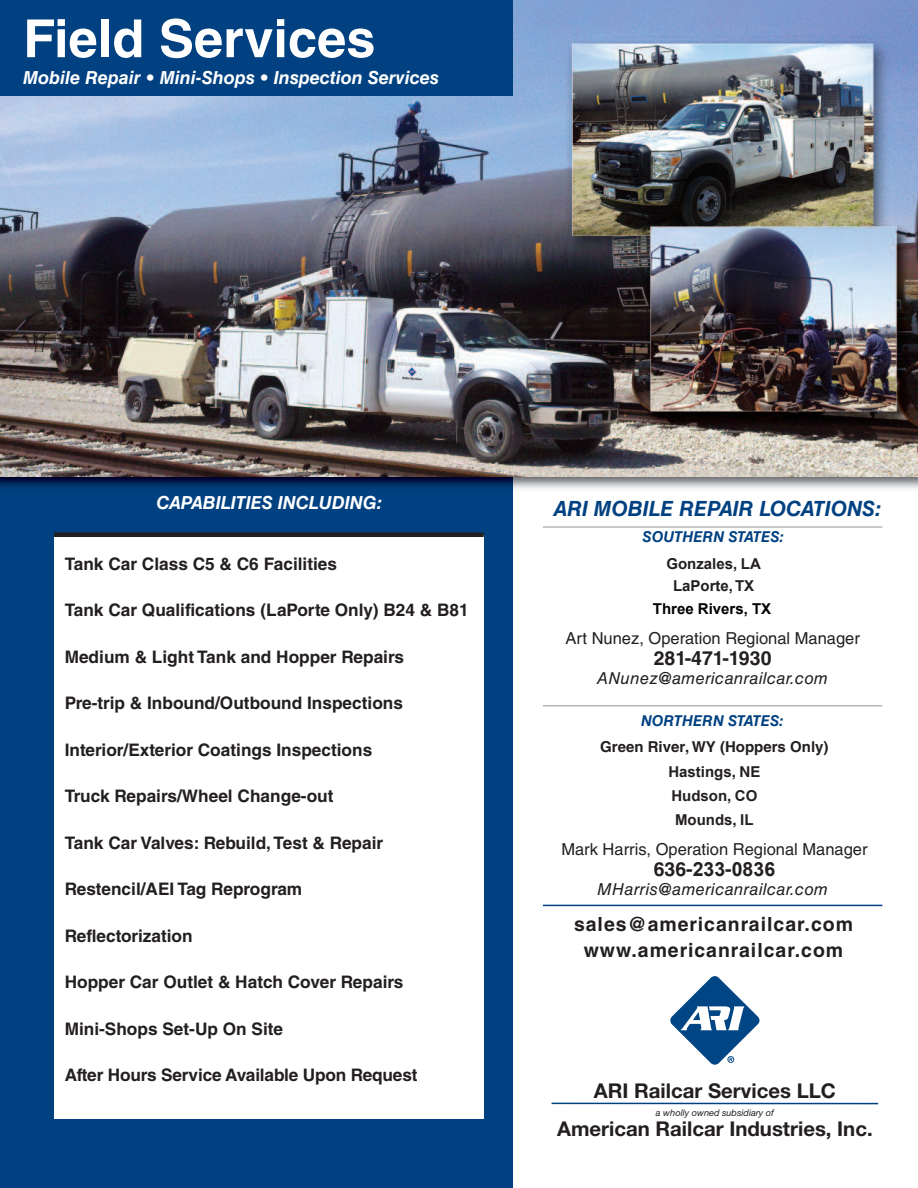
<style>
.page{position:relative;width:918px;height:1188px;background:#fff}
.page>*{position:absolute;margin:0;border:0;box-sizing:border-box;transform-origin:0 0}
.t1{font:700 52.5px "Helvetica LT Std";color:#fff}
.t2{font:italic 700 21px "Helvetica LT Std";color:#014181}
.t3{font:700 20.4px "Helvetica Neue LT Std";color:#231f20}
.t4{font:700 19.5px/25.5px "Helvetica LT Std";letter-spacing:.05em;color:#231f20;text-align:center}
.t5{font:700 19.5px "Helvetica LT Std";color:#231f20}
.t6{font:700 19.5px "Arial";color:#231f20}
.t7{font:italic 700 18px "Helvetica LT Std";color:#fff}
.t8{font:700 17.25px "Helvetica LT Std";color:#231f20}
.t9{font:16.5px "Helvetica LT Std";color:#231f20}
.t10{font:italic 16.5px "Helvetica LT Std";letter-spacing:.025em;color:#231f20}
.t11{font:700 15px/24.2px "Arial";color:#231f20;text-align:center}
.t12{font:italic 700 15px "Helvetica LT Std";color:#014181}
.t13{font:700 15px "Helvetica LT Std";color:#231f20}
.t14{font:700 15px "Arial";color:#000}
.t15{font:italic 9.15px "Helvetica Neue";color:#231f20}
.s1{font-family:"Helvetica LT Std"}
</style>
<div class="page">
<div style="left:0;top:456px;width:513px;height:732px;background:#014181"></div>
<img style="left:0;top:476px;width:513px;height:12px">
<img style="left:0;top:0;width:918px;height:476px">
<hr style="left:543px;top:905px;width:339px;height:1px;background:#014181">
<hr style="left:543px;top:527px;width:339px;height:1px;background:#919396">
<hr style="left:543px;top:706px;width:339px;height:1px;background:#919396">
<div style="left:54px;top:535px;width:430px;height:583px;background:#fff"></div>
<hr style="left:54px;top:533px;width:430px;height:4px;background:#231f20">
<div style="left:0;top:0;width:513px;height:96px;background:#014181"></div>
<svg style="left:670px;top:976px;width:90px;height:89px"></svg>
<hr style="left:552px;top:1103px;width:326px;height:1px;background:#014181">
<h1 class="t1" style="left:23px;top:20px;width:354px">Field Services</h1>
<p class="t7" style="left:23px;top:71px;width:417px">Mobile Repair • Mini-Shops • Inspection Services</p>
<p class="t7" style="left:157px;top:496px;width:228px">CAPABILITIES INCLUDING:</p>
<p class="t8" style="left:65px;top:558px;width:274px">Tank Car Class C5 &amp; C6 Facilities</p>
<p class="t8" style="left:65px;top:604px;width:406px">Tank Car Qualifications (LaPorte Only) B24 &amp; B81</p>
<p class="t8" style="left:65px;top:651px;width:341px">Medium &amp; Light Tank and Hopper Repairs</p>
<p class="t8" style="left:65px;top:697px;width:340px">Pre-trip &amp; Inbound/Outbound Inspections</p>
<p class="t8" style="left:65px;top:744px;width:309px">Interior/Exterior Coatings Inspections</p>
<p class="t8" style="left:65px;top:790px;width:270px">Truck Repairs/Wheel Change-out</p>
<p class="t8" style="left:65px;top:837px;width:320px">Tank Car Valves: Rebuild, Test &amp; Repair</p>
<p class="t8" style="left:65px;top:883px;width:239px">Restencil/AEI Tag Reprogram</p>
<p class="t8" style="left:65px;top:930px;width:130px">Reflectorization</p>
<p class="t8" style="left:65px;top:976px;width:340px">Hopper Car Outlet &amp; Hatch Cover Repairs</p>
<p class="t8" style="left:65px;top:1023px;width:220px">Mini-Shops Set-Up On Site</p>
<p class="t8" style="left:65px;top:1069px;width:354px">After Hours Service Available Upon Request</p>
<p class="t2" style="left:553px;top:501px;width:330px">ARI MOBILE REPAIR LOCATIONS:</p>
<p class="t12" style="left:643px;top:531px;width:144px">SOUTHERN STATES:</p>
<p class="t11" style="left:666px;top:553px;width:96px;line-height:22.5px">Gonzales, LA<br>LaPorte, TX</p>
<p class="t9" style="left:565px;top:632px;width:296px">Art Nunez, Operation Regional Manager</p>
<p class="t5" style="left:654px;top:651px;width:119px">281-471-1930</p>
<p class="t10" style="left:597px;top:673px;width:232px">ANunez@americanrailcar.com</p>
<p class="t12" style="left:641px;top:716px;width:145px">NORTHERN STATES:</p>
<p class="t13" style="left:600px;top:741px;width:230px">Green River, WY (Hoppers Only)</p>
<p class="t11" style="left:668px;top:760px;width:93px;text-align:left">Hastings<span class="s1">, N</span>E<br>Hudson<span class="s1">,</span> CO<br>Mounds<span class="s1">,</span> IL</p>
<p class="t9" style="left:561px;top:843px;width:308px">Mark Harris, Operation Regional Manager</p>
<p class="t6" style="left:654px;top:855px;width:123px"><span class="s1">636-</span>233<span class="s1">-</span>0836</p>
<p class="t10" style="left:597px;top:883px;width:232px">MHarris@americanrailcar.com</p>
<p class="t14" style="left:653px;top:598px;width:120px">Three Rivers, TX</p>
<p class="t4" style="left:574px;top:914px;width:281px">sales@americanrailcar.com www.americanrailcar.com</p>
<p class="t3" style="left:594px;top:1084px;width:244px">ARI Railcar Services LLC</p>
<p class="t15" style="left:656px;top:1107px;width:119px">a wholly owned subsidiary of</p>
<p class="t3" style="left:557px;top:1122px;width:317px">American Railcar Industries, Inc.</p>
</div>
